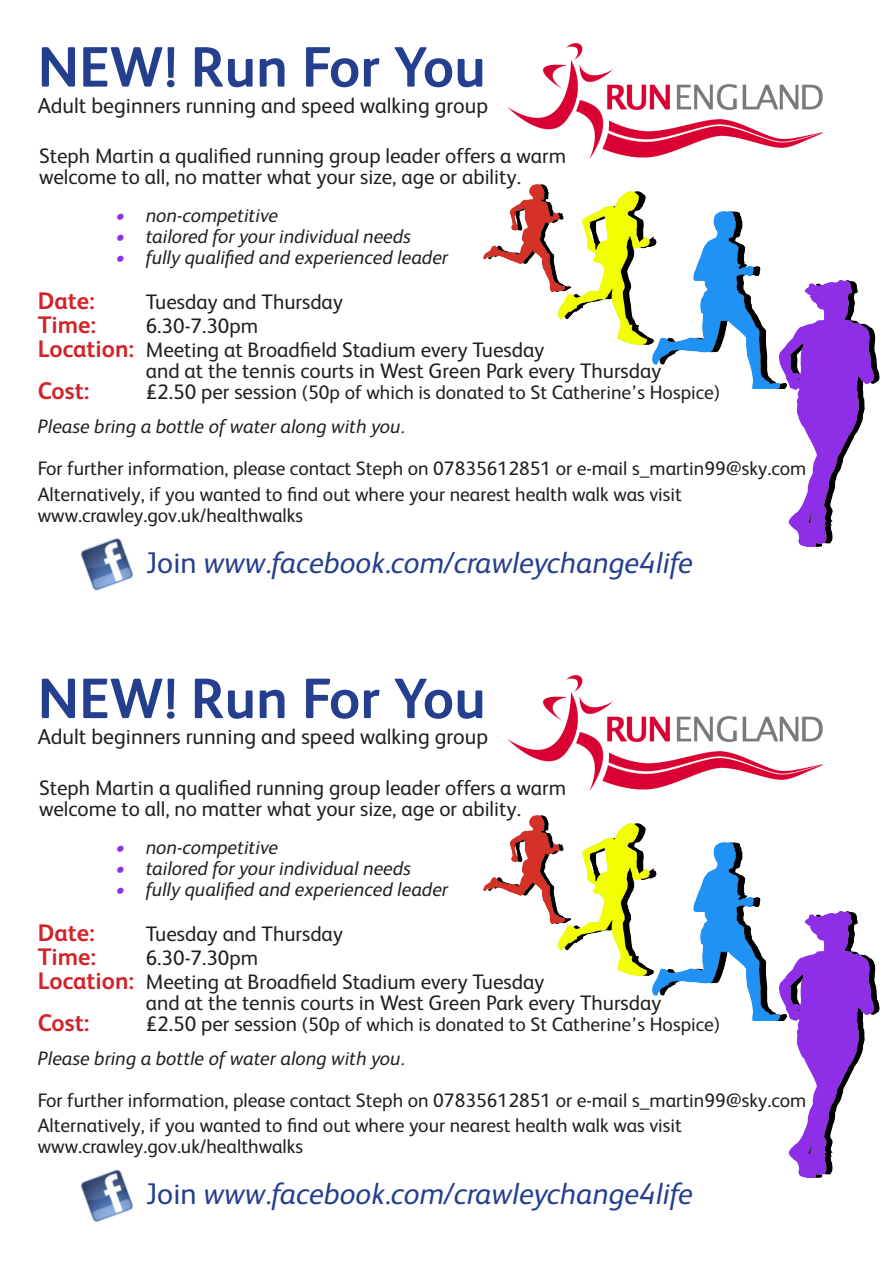
<style>
.page{position:relative;width:893px;height:1263px;background:#fff}
.page>*{position:absolute;margin:0;border:0;box-sizing:border-box;transform-origin:0 0}
.t1{font:700 57px "FS Albert";color:#253f8e}
.t2{font:italic 30px "FS Albert";color:#253f8e}
.t3{font:700 24px "FS Albert";color:#d1232a}
.t4{font:21.75px "FS Albert";color:#231f20}
.t5{font:21px "FS Albert";color:#231f20}
.t6{font:19.5px "FS Albert";color:#231f20}
.t7{font:italic 19.5px "FS Albert";color:#231f20}
.s1{color:#8e2fe7}
.s2{font-weight:700;font-size:24px;color:#d1232a}
.s3{font-size:21px}
.s4{font-style:normal}
</style>
<div class="page">
<img style="left:507px;top:42px;width:316px;height:116px">
<img style="left:80px;top:537px;width:53px;height:54px">
<img style="left:484px;top:184px;width:74px;height:108px">
<img style="left:558px;top:191px;width:92px;height:153px">
<img style="left:873px;top:329px;width:7px;height:55px">
<img style="left:779px;top:280px;width:94px;height:266px">
<img style="left:652px;top:211px;width:127px;height:178px">
<img style="left:507px;top:674px;width:316px;height:115px">
<img style="left:81px;top:1169px;width:53px;height:53px">
<img style="left:484px;top:816px;width:74px;height:107px">
<img style="left:558px;top:823px;width:92px;height:152px">
<img style="left:873px;top:960px;width:7px;height:55px">
<img style="left:779px;top:912px;width:94px;height:265px">
<img style="left:652px;top:843px;width:127px;height:177px">
<p class="t1" style="left:38px;top:28px;width:450px">NEW! Run For You</p>
<p class="t4" style="left:38px;top:91px;width:452px">Adult beginners running and speed walking group</p>
<p class="t5" style="left:39px;top:142px;width:528px">Steph Martin a qualified running group leader offers a warm</p>
<p class="t5" style="left:39px;top:163px;width:483px">welcome to all, no matter what your size, age or ability.</p>
<p class="t7" style="left:116px;top:202px;width:164px"><span class="s1">•</span> non-competitive</p>
<p class="t7" style="left:116px;top:223px;width:297px"><span class="s1">•</span> tailored for your individual needs</p>
<p class="t7" style="left:116px;top:244px;width:334px"><span class="s1">•</span> fully qualified and experienced leader</p>
<p class="t3" style="left:38px;top:285px;width:58px">Date:</p>
<p class="t5" style="left:146px;top:288px;width:199px">Tuesday and Thursday</p>
<p class="t3" style="left:38px;top:309px;width:60px">Time:</p>
<p class="t5" style="left:146px;top:312px;width:114px">6.30-7.30pm</p>
<p class="t5" style="left:38px;top:336px;width:508px"><span class="s2">Location:</span> Meeting at Broadfield Stadium every Tuesday</p>
<p class="t5" style="left:146px;top:357px;width:517px">and at the tennis courts in West Green Park every Thursday</p>
<p class="t3" style="left:38px;top:375px;width:53px">Cost:</p>
<p class="t6" style="left:146px;top:380px;width:576px"><span class="s3">£2.50 per session</span> (50p of which is donated to St Catherine’s Hospice)</p>
<p class="t7" style="left:38px;top:413px;width:368px">Please bring a bottle of water along with you.</p>
<p class="t6" style="left:38px;top:456px;width:770px">For further information, please contact Steph on 07835612851 or e-mail s_martin99@sky.com</p>
<p class="t6" style="left:38px;top:481px;width:646px">Alternatively, if you wanted to find out where your nearest health walk was visit</p>
<p class="t6" style="left:38px;top:502px;width:267px">www.crawley.gov.uk/healthwalks</p>
<p class="t2" style="left:146px;top:542px;width:549px"><span class="s4">Join</span> www.facebook.com/crawleychange4life</p>
<p class="t1" style="left:38px;top:660px;width:450px">NEW! Run For You</p>
<p class="t4" style="left:38px;top:722px;width:452px">Adult beginners running and speed walking group</p>
<p class="t5" style="left:39px;top:773px;width:528px">Steph Martin a qualified running group leader offers a warm</p>
<p class="t5" style="left:39px;top:794px;width:483px">welcome to all, no matter what your size, age or ability.</p>
<p class="t7" style="left:116px;top:833px;width:164px"><span class="s1">•</span> non-competitive</p>
<p class="t7" style="left:116px;top:854px;width:297px"><span class="s1">•</span> tailored for your individual needs</p>
<p class="t7" style="left:116px;top:875px;width:334px"><span class="s1">•</span> fully qualified and experienced leader</p>
<p class="t3" style="left:38px;top:916px;width:58px">Date:</p>
<p class="t5" style="left:146px;top:920px;width:199px">Tuesday and Thursday</p>
<p class="t3" style="left:38px;top:940px;width:60px">Time:</p>
<p class="t5" style="left:146px;top:944px;width:114px">6.30-7.30pm</p>
<p class="t5" style="left:38px;top:968px;width:508px"><span class="s2">Location:</span> Meeting at Broadfield Stadium every Tuesday</p>
<p class="t5" style="left:146px;top:989px;width:517px">and at the tennis courts in West Green Park every Thursday</p>
<p class="t3" style="left:38px;top:1006px;width:53px">Cost:</p>
<p class="t6" style="left:146px;top:1011px;width:576px"><span class="s3">£2.50 per session</span> (50p of which is donated to St Catherine’s Hospice)</p>
<p class="t7" style="left:38px;top:1044px;width:368px">Please bring a bottle of water along with you.</p>
<p class="t6" style="left:38px;top:1087px;width:770px">For further information, please contact Steph on 07835612851 or e-mail s_martin99@sky.com</p>
<p class="t6" style="left:38px;top:1112px;width:646px">Alternatively, if you wanted to find out where your nearest health walk was visit</p>
<p class="t6" style="left:38px;top:1133px;width:267px">www.crawley.gov.uk/healthwalks</p>
<p class="t2" style="left:146px;top:1173px;width:549px"><span class="s4">Join</span> www.facebook.com/crawleychange4life</p>
</div>
